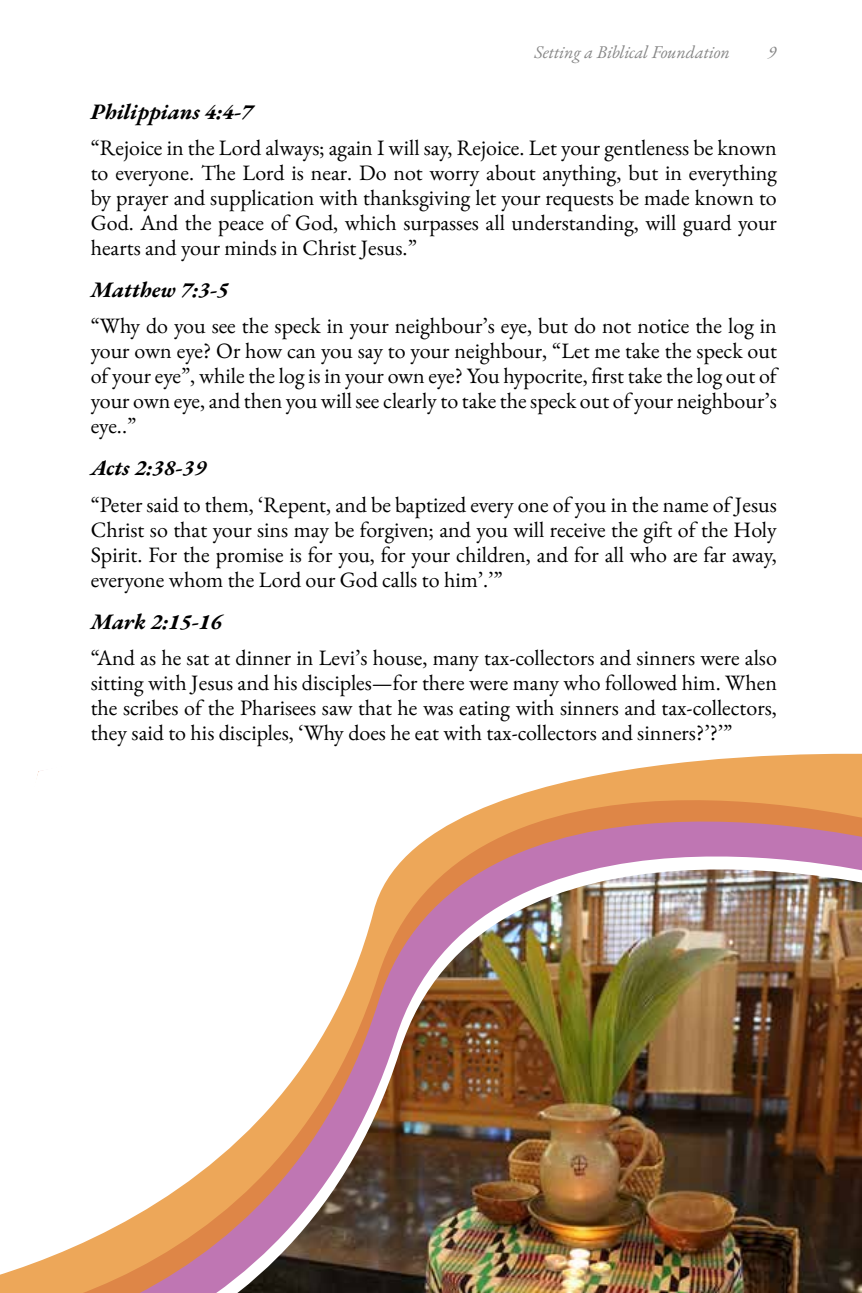
<style>
.page{position:relative;width:862px;height:1293px;background:#fff}
.page>*{position:absolute;margin:0;border:0;box-sizing:border-box;transform-origin:0 0}
.Paragraph_-_No_indent{font:22px/25px "EB Garamond";color:#000;text-align:justify}
.C-Head_-_H6{font:italic 700 22px "EB Garamond";color:#000}
.t1{font:italic 18px "EB Garamond";letter-spacing:-.005em;color:#878787}
</style>
<div class="page">
<img style="left:0;top:753px;width:862px;height:540px">
<p class="t1" style="left:534px;top:40px;width:197px">Setting a Biblical Foundation</p>
<p class="t1" style="left:767px;top:40px;width:10px">9</p>
<h6 class="C-Head_-_H6" style="left:91px;top:96px;width:164px">Philippians 4:4-7</h6>
<p class="Paragraph_-_No_indent" style="left:91px;top:135px;width:688px">“Rejoice in the Lord always; again I will say, Rejoice. Let your gentleness be known to everyone. The Lord is near. Do not worry about anything, but in everything by prayer and supplication with thanksgiving let your requests be made known to God. And the peace of God, which surpasses all understanding, will guard your hearts and your minds in Christ Jesus.”</p>
<h6 class="C-Head_-_H6" style="left:91px;top:274px;width:139px">Matthew 7:3-5</h6>
<p class="Paragraph_-_No_indent" style="left:91px;top:313px;width:688px">“Why do you see the speck in your neighbour’s eye, but do not notice the log in your own eye? Or how can you say to your neighbour, “Let me take the speck out of your eye”, while the log is in your own eye? You hypocrite, first take the log out of your own eye, and then you will see clearly to take the speck out of your neighbour’s eye..”</p>
<h6 class="C-Head_-_H6" style="left:91px;top:453px;width:117px">Acts 2:38-39</h6>
<p class="Paragraph_-_No_indent" style="left:91px;top:492px;width:687px">“Peter said to them, ‘Repent, and be baptized every one of you in the name of Jesus Christ so that your sins may be forgiven; and you will receive the gift of the Holy Spirit. For the promise is for you, for your children, and for all who are far away, everyone whom the Lord our God calls to him’.’”</p>
<h6 class="C-Head_-_H6" style="left:91px;top:606px;width:133px">Mark 2:15-16</h6>
<p class="Paragraph_-_No_indent" style="left:91px;top:645px;width:688px">“And as he sat at dinner in Levi’s house, many tax-collectors and sinners were also sitting with Jesus and his disciples—for there were many who followed him. When the scribes of the Pharisees saw that he was eating with sinners and tax-collectors, they said to his disciples, ‘Why does he eat with tax-collectors and sinners?’?’”</p>
</div>
